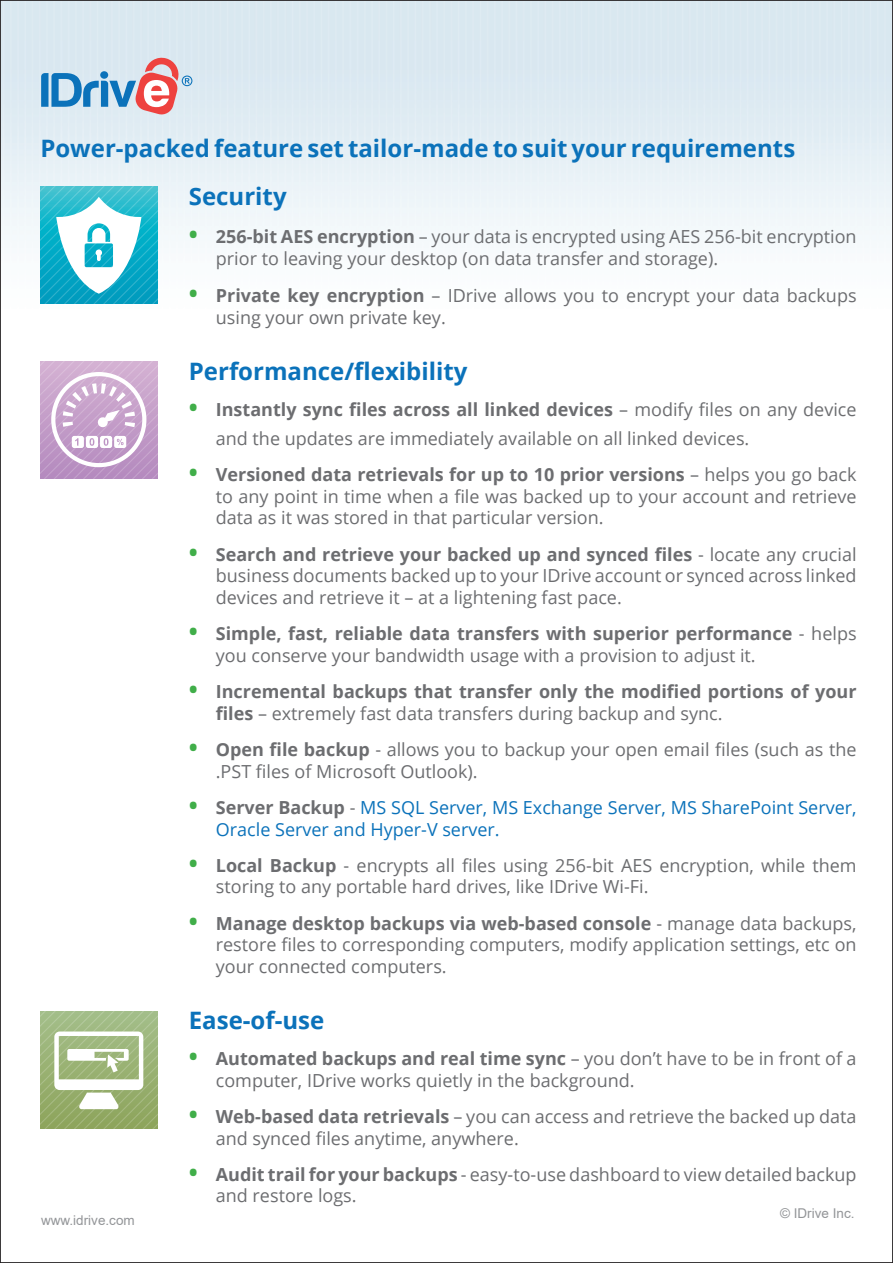
<style>
.page{position:relative;width:893px;height:1263px;background:#fff}
.page>*{position:absolute;margin:0;border:0;box-sizing:border-box;transform-origin:0 0}
.t1{font:700 24px "Open Sans";color:#0b72ba}
.t2{font:18px/21.6px "Open Sans";color:#6c6d70}
.t3{font:700 18px/21.6px "Open Sans";color:#6c6d70}
.t4{font:18px/21.6px "Open Sans";color:#0b72ba}
.t5{font:13.5px "Arial";color:#939598}
.s1{font-weight:700;font-size:24px;color:#40ae49}
.s2{font-weight:700}
.s3{font-size:24px;color:#40ae49}
.s4{font-weight:400}
.s5{font-weight:700;color:#6c6d70}
.s6{color:#6c6d70}
</style>
<div class="page">
<img style="left:2px;top:2px;width:889px;height:1127px">
<svg style="left:41px;top:57px;width:151px;height:58px;background:#b7bcce"></svg>
<svg style="left:40px;top:187px;width:117px;height:117px"></svg>
<svg style="left:40px;top:361px;width:117px;height:117px;background:#cfb0d3"></svg>
<svg style="left:40px;top:1012px;width:117px;height:117px"></svg>
<h1 class="t1" style="left:40px;top:132px;width:756px">Power-packed feature set tailor-made to suit your requirements</h1>
<p class="t5" style="left:41px;top:1211px;width:95px">www.idrive.com</p>
<h1 class="t1" style="left:189px;top:179px;width:99px">Security</h1>
<p class="t2" style="left:216px;top:225px;width:642px;text-indent:-27px"><span class="s1">•</span> <span class="s2">256-bit AES encryption</span> – your data is encrypted using AES 256-bit encryption prior to leaving your desktop (on data transfer and storage).</p>
<p class="t2" style="left:216px;top:285px;width:642px;text-indent:-27px"><span class="s1">•</span> <span class="s2">Private key encryption</span> – IDrive allows you to encrypt your data backups using your own private key.</p>
<h1 class="t1" style="left:189px;top:354px;width:280px">Performance/flexibility</h1>
<p class="t2" style="left:216px;top:395px;width:642px;line-height:28.8px;text-indent:-27px"><span class="s1">•</span> <span class="s2">Instantly sync files across all linked devices</span> – modify files on any device and the updates are immediately available on all linked devices.</p>
<p class="t2" style="left:216px;top:463px;width:642px;text-align:justify;text-indent:-27px"><span class="s1">•</span> <span class="s2">Versioned data retrievals for up to 10 prior versions</span> – helps you go back to any point in time when a file was backed up to your account and retrieve data as it was stored in that particular version.</p>
<p class="t2" style="left:216px;top:543px;width:642px;text-align:justify;text-indent:-27px"><span class="s1">•</span> <span class="s2">Search and retrieve your backed up and synced files</span> - locate any crucial business documents backed up to your IDrive account or synced across linked devices and retrieve it – at a lightening fast pace.</p>
<p class="t2" style="left:216px;top:622px;width:642px;text-indent:-27px"><span class="s1">•</span> <span class="s2">Simple, fast, reliable data transfers with superior performance</span> - helps you conserve your bandwidth usage with a provision to adjust it.</p>
<p class="t3" style="left:216px;top:680px;width:642px;text-indent:-27px"><span class="s3">•</span> Incremental backups that transfer only the modified portions of your files <span class="s4">– extremely fast data transfers during backup and sync.</span></p>
<p class="t2" style="left:216px;top:738px;width:642px;text-indent:-27px"><span class="s1">•</span> <span class="s2">Open file backup</span> - allows you to backup your open email files (such as the .PST files of Microsoft Outlook).</p>
<p class="t4" style="left:216px;top:796px;width:642px;text-indent:-27px"><span class="s1">•</span> <span class="s5">Server Backup</span> <span class="s6">-</span> MS SQL Server, MS Exchange Server, MS SharePoint Server,<br>Oracle Server and Hyper-V server.</p>
<p class="t2" style="left:216px;top:854px;width:642px;text-indent:-27px"><span class="s1">•</span> <span class="s2">Local Backup</span> - encrypts all files using 256-bit AES encryption, while them storing to any portable hard drives, like IDrive Wi-Fi.</p>
<p class="t2" style="left:216px;top:912px;width:642px;text-align:justify;text-indent:-27px"><span class="s1">•</span> <span class="s2">Manage desktop backups via web-based console</span> - manage data backups, restore files to corresponding computers, modify application settings, etc on your connected computers.</p>
<h1 class="t1" style="left:189px;top:1003px;width:137px">Ease-of-use</h1>
<p class="t2" style="left:216px;top:1047px;width:642px;text-indent:-27px"><span class="s1">•</span> <span class="s2">Automated backups and real time sync</span> – you don’t have to be in front of a computer, IDrive works quietly in the background.</p>
<p class="t2" style="left:216px;top:1105px;width:642px;text-indent:-27px"><span class="s1">•</span> <span class="s2">Web-based data retrievals</span> – you can access and retrieve the backed up data and synced files anytime, anywhere.</p>
<p class="t2" style="left:216px;top:1163px;width:642px;text-indent:-27px"><span class="s1">•</span> <span class="s2">Audit trail for your backups</span> - easy-to-use dashboard to view detailed backup and restore logs.</p>
<p class="t5" style="left:780px;top:1203px;width:76px">© IDrive Inc.</p>
</div>
